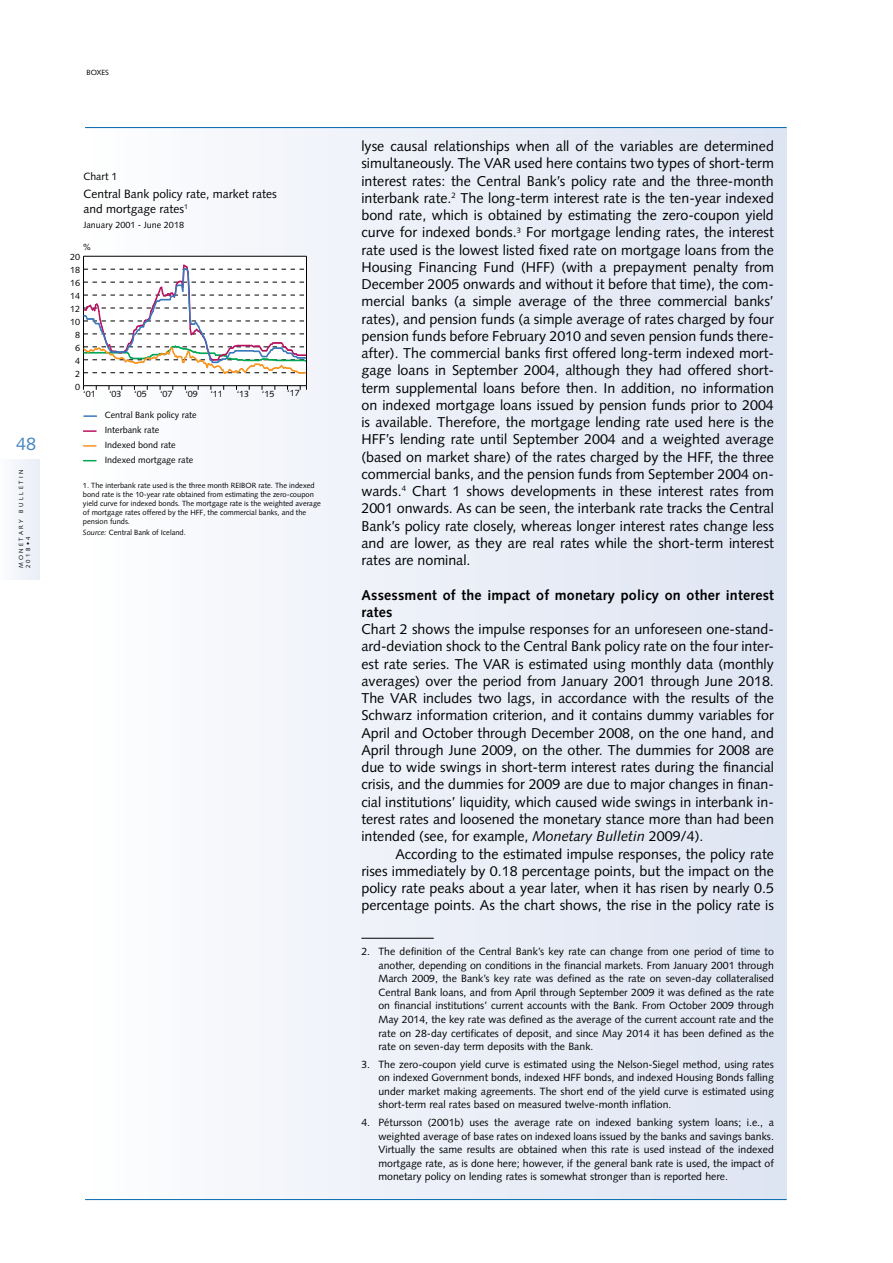
<style>
.page{position:relative;width:893px;height:1263px;background:#fff}
.page>*{position:absolute;margin:0;border:0;box-sizing:border-box;transform-origin:0 0}
.t1{font:18px "Syntax LT Std";color:#4686bf}
.t2{font:14.25px/17.2px "Syntax LT Std";color:#000;text-align:justify}
.t3{font:700 14.25px/17.2px "Syntax LT Std";letter-spacing:.015em;color:#000}
.t4{font:12px/15px "Syntax LT Std";color:#000}
.t5{font:10.5px/13.5px "Syntax LT Std";color:#000;text-align:justify}
.t6{font:9px/15px "Syntax LT Std";color:#000}
.t7{font:7.5px/9px "Syntax LT Std";color:#000}
.t8{font:6px/7.2px "Syntax LT Std";letter-spacing:.4em;color:#000}
.s1{font-style:italic}
</style>
<div class="page">
<div style="left:0;top:459px;width:39px;height:121px;background:#f2f5fa"></div>
<div style="left:85px;top:127px;width:702px;height:1072px;background:linear-gradient(to right,#fcfdfe,#dde4f2)"></div>
<hr style="left:85px;top:1199px;width:702px;height:1px;background:#0068ac">
<hr style="left:85px;top:127px;width:702px;height:1px;background:#0068ac">
<hr style="left:361px;top:938px;width:73px;height:1px;background:#000">
<div style="left:85px;top:256px;width:221px;height:129px;background:#fff"></div>
<svg style="left:84px;top:415px;width:12px;height:2px"></svg>
<svg style="left:84px;top:430px;width:12px;height:2px"></svg>
<svg style="left:83px;top:445px;width:13px;height:2px"></svg>
<hr style="left:83px;top:256px;width:1px;height:130px;background:#000">
<hr style="left:84px;top:385px;width:222px;height:1px;background:#000">
<hr style="left:84px;top:256px;width:222px;height:1px;background:#000">
<svg style="left:83px;top:263px;width:225px;height:112px"></svg>
<hr style="left:306px;top:256px;width:1px;height:130px;background:#000">
<svg style="left:83px;top:460px;width:13px;height:1px"></svg>
<svg style="left:300px;top:386px;width:7px;height:4px"></svg>
<p class="t7" style="left:87px;top:68px;width:24px">BOXES</p>
<p class="t1" style="left:16px;top:434px;width:22px">48</p>
<p class="t8" style="left:17px;top:568px;width:100px;rotate:-90deg">MONETARY BULLETIN<br>2018•4</p>
<p class="t5" style="left:83px;top:169px;width:35px">Chart 1</p>
<p class="t4" style="left:83px;top:186px;width:195px">Central Bank policy rate, market rates and mortgage rates<sup>1</sup></p>
<p class="t6" style="left:83px;top:217px;width:102px">January 2001 - June 2018</p>
<p class="t6" style="left:83px;top:239px;width:10px">%</p>
<p class="t6" style="left:70px;top:250px;width:12px">20</p>
<p class="t6" style="left:70px;top:262px;width:12px">18</p>
<p class="t6" style="left:70px;top:275px;width:12px">16</p>
<p class="t6" style="left:70px;top:288px;width:12px">14</p>
<p class="t6" style="left:70px;top:301px;width:12px">12</p>
<p class="t6" style="left:70px;top:314px;width:12px">10</p>
<p class="t6" style="left:75px;top:327px;width:7px">8</p>
<p class="t6" style="left:75px;top:340px;width:7px">6</p>
<p class="t6" style="left:75px;top:353px;width:7px">4</p>
<p class="t6" style="left:75px;top:366px;width:7px">2</p>
<p class="t6" style="left:75px;top:379px;width:7px">0</p>
<p class="t6" style="left:83px;top:386px;width:14px">‘01</p>
<p class="t6" style="left:109px;top:386px;width:14px">‘03</p>
<p class="t6" style="left:134px;top:386px;width:14px">‘05</p>
<p class="t6" style="left:160px;top:386px;width:14px">‘07</p>
<p class="t6" style="left:185px;top:386px;width:14px">‘09</p>
<p class="t6" style="left:210px;top:386px;width:14px">‘11</p>
<p class="t6" style="left:237px;top:386px;width:14px">‘13</p>
<p class="t6" style="left:262px;top:386px;width:14px">‘15</p>
<p class="t6" style="left:287px;top:386px;width:14px">‘17</p>
<p class="t6" style="left:105px;top:408px;width:94px">Central Bank policy rate<br>Interbank rate<br>Indexed bond rate<br>Indexed mortgage rate</p>
<p class="t7" style="left:83px;top:481px;width:239px">1. The interbank rate used is the three month REIBOR rate. The indexed bond rate is the 10-year rate obtained from estimating the zero-coupon yield curve for indexed bonds. The mortgage rate is the weighted average of mortgage rates offered by the HFF, the commercial banks, and the pension funds.</p>
<p class="t7" style="left:83px;top:528px;width:104px"><span class="s1">Source:</span> Central Bank of Iceland.</p>
<p class="t2" style="left:361px;top:137px;width:414px">lyse causal relationships when all of the variables are determined simultaneously. The VAR used here contains two types of short-term interest rates: the Central Bank’s policy rate and the three-month interbank rate.<sup>2</sup> The long-term interest rate is the ten-year indexed bond rate, which is obtained by estimating the zero-coupon yield curve for indexed bonds.<sup>3</sup> For mortgage lending rates, the interest rate used is the lowest listed fixed rate on mortgage loans from the Housing Financing Fund (HFF) (with a prepayment penalty from December 2005 onwards and without it before that time), the com&shy;mercial banks (a simple average of the three commercial banks’ rates), and pension funds (a simple average of rates charged by four pension funds before February 2010 and seven pension funds there&shy;after). The commercial banks first offered long-term indexed mort&shy;gage loans in September 2004, although they had offered short&shy;term supplemental loans before then. In addition, no information on indexed mortgage loans issued by pension funds prior to 2004 is available. Therefore, the mortgage lending rate used here is the HFF’s lending rate until September 2004 and a weighted average (based on market share) of the rates charged by the HFF, the three commercial banks, and the pension funds from September 2004 on&shy;wards.<sup>4</sup> Chart 1 shows developments in these interest rates from 2001 onwards. As can be seen, the interbank rate tracks the Central Bank’s policy rate closely, whereas longer interest rates change less and are lower, as they are real rates while the short-term interest rates are nominal.</p>
<p class="t3" style="left:361px;top:586px;width:414px">Assessment of the impact of monetary policy on other interest rates</p>
<p class="t2" style="left:361px;top:621px;width:414px">Chart 2 shows the impulse responses for an unforeseen one-stand&shy;ard-deviation shock to the Central Bank policy rate on the four inter&shy;est rate series. The VAR is estimated using monthly data (monthly averages) over the period from January 2001 through June 2018.<br>The VAR includes two lags, in accordance with the results of the Schwarz information criterion, and it contains dummy variables for April and October through December 2008, on the one hand, and April through June 2009, on the other. The dummies for 2008 are due to wide swings in short-term interest rates during the financial crisis, and the dummies for 2009 are due to major changes in finan&shy;cial institutions’ liquidity, which caused wide swings in interbank in&shy;terest rates and loosened the monetary stance more than had been intended (see, for example, <span class="s1">Monetary Bulletin</span> 2009/4).</p>
<p class="t2" style="left:361px;top:845px;width:414px;text-indent:34px">According to the estimated impulse responses, the policy rate rises immediately by 0.18 percentage points, but the impact on the policy rate peaks about a year later, when it has risen by nearly 0.5 percentage points. As the chart shows, the rise in the policy rate is</p>
<p class="t5" style="left:378px;top:945px;width:397px;text-indent:-17px">2. The definition of the Central Bank’s key rate can change from one period of time to another, depending on conditions in the financial markets. From January 2001 through March 2009, the Bank’s key rate was defined as the rate on seven-day collateralised Central Bank loans, and from April through September 2009 it was defined as the rate on financial institutions’ current accounts with the Bank. From October 2009 through May 2014, the key rate was defined as the average of the current account rate and the rate on 28-day certificates of deposit, and since May 2014 it has been defined as the rate on seven-day term deposits with the Bank.</p>
<p class="t5" style="left:378px;top:1057px;width:397px;text-indent:-17px">3. The zero-coupon yield curve is estimated using the Nelson-Siegel method, using rates on indexed Government bonds, indexed HFF bonds, and indexed Housing Bonds falling under market making agreements. The short end of the yield curve is estimated using short-term real rates based on measured twelve-month inflation.</p>
<p class="t5" style="left:378px;top:1116px;width:397px;text-indent:-17px">4. Pétursson (2001b) uses the average rate on indexed banking system loans; i.e., a weighted average of base rates on indexed loans issued by the banks and savings banks.<br>Virtually the same results are obtained when this rate is used instead of the indexed mortgage rate, as is done here; however, if the general bank rate is used, the impact of monetary policy on lending rates is somewhat stronger than is reported here.</p>
</div>
